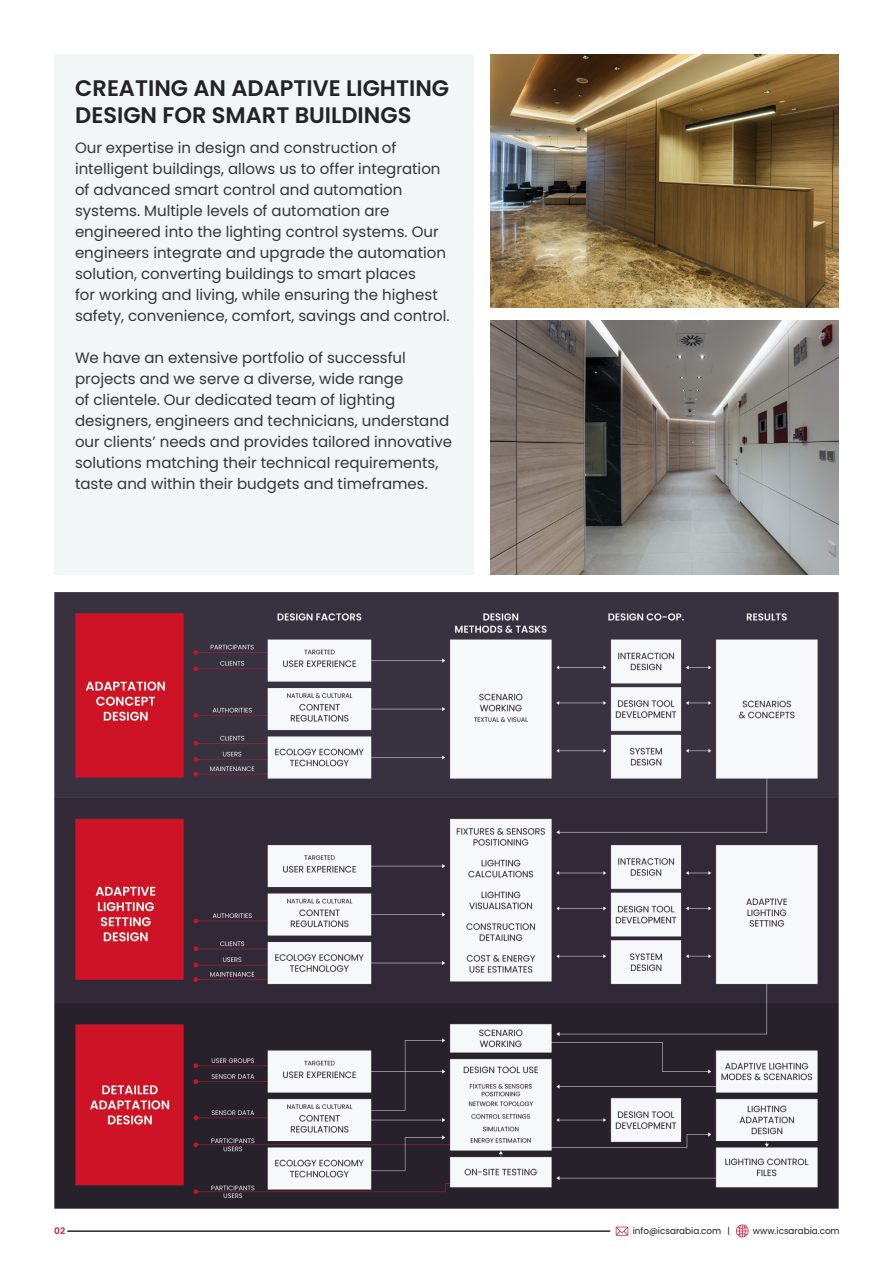
<style>
.page{position:relative;width:893px;height:1263px;background:#fff}
.page>*{position:absolute;margin:0;border:0;box-sizing:border-box;transform-origin:0 0}
.t1{font:600 22.5px "Poppins";color:#242229}
.t2{font:15px/21px "Poppins";color:#333638}
.t3{font:9px "Poppins";color:#201d1e}
.t4{font:600 9px "Poppins";color:#cf2030}
.s1{color:#272333}
</style>
<div class="page">
<div style="left:54px;top:54px;width:420px;height:520px;background:#f3f6f7"></div>
<img style="left:490px;top:54px;width:349px;height:254px">
<img style="left:490px;top:320px;width:349px;height:254px">
<img style="left:54px;top:592px;width:785px;height:617px">
<hr style="left:67px;top:1230px;width:543px;height:2px;background:#252235">
<svg style="left:616px;top:1226px;width:12px;height:10px"></svg>
<svg style="left:736px;top:1224px;width:13px;height:13px"></svg>
<p class="t1" style="left:75px;top:75px;width:375px">CREATING AN ADAPTIVE LIGHTING</p>
<p class="t1" style="left:75px;top:102px;width:338px">DESIGN FOR SMART BUILDINGS</p>
<p class="t2" style="left:75px;top:137px;width:376px">Our expertise in design and construction of intelligent buildings, allows us to offer integration of advanced smart control and automation systems. Multiple levels of automation are engineered into the lighting control systems. Our engineers integrate and upgrade the automation solution, converting buildings to smart places<br>for working and living, while ensuring the highest safety, convenience, comfort, savings and control.</p>
<p class="t2" style="left:75px;top:347px;width:379px">We have an extensive portfolio of successful projects and we serve a diverse, wide range<br>of clientele. Our dedicated team of lighting designers, engineers and technicians, understand our clients’ needs and provides tailored innovative solutions matching their technical requirements, taste and within their budgets and timeframes.</p>
<p class="t4" style="left:54px;top:1225px;width:12px">02</p>
<p class="t3" style="left:633px;top:1226px;width:99px">info@icsarabia.com <span class="s1">|</span></p>
<p class="t3" style="left:753px;top:1226px;width:88px">www.icsarabia.com</p>
</div>
